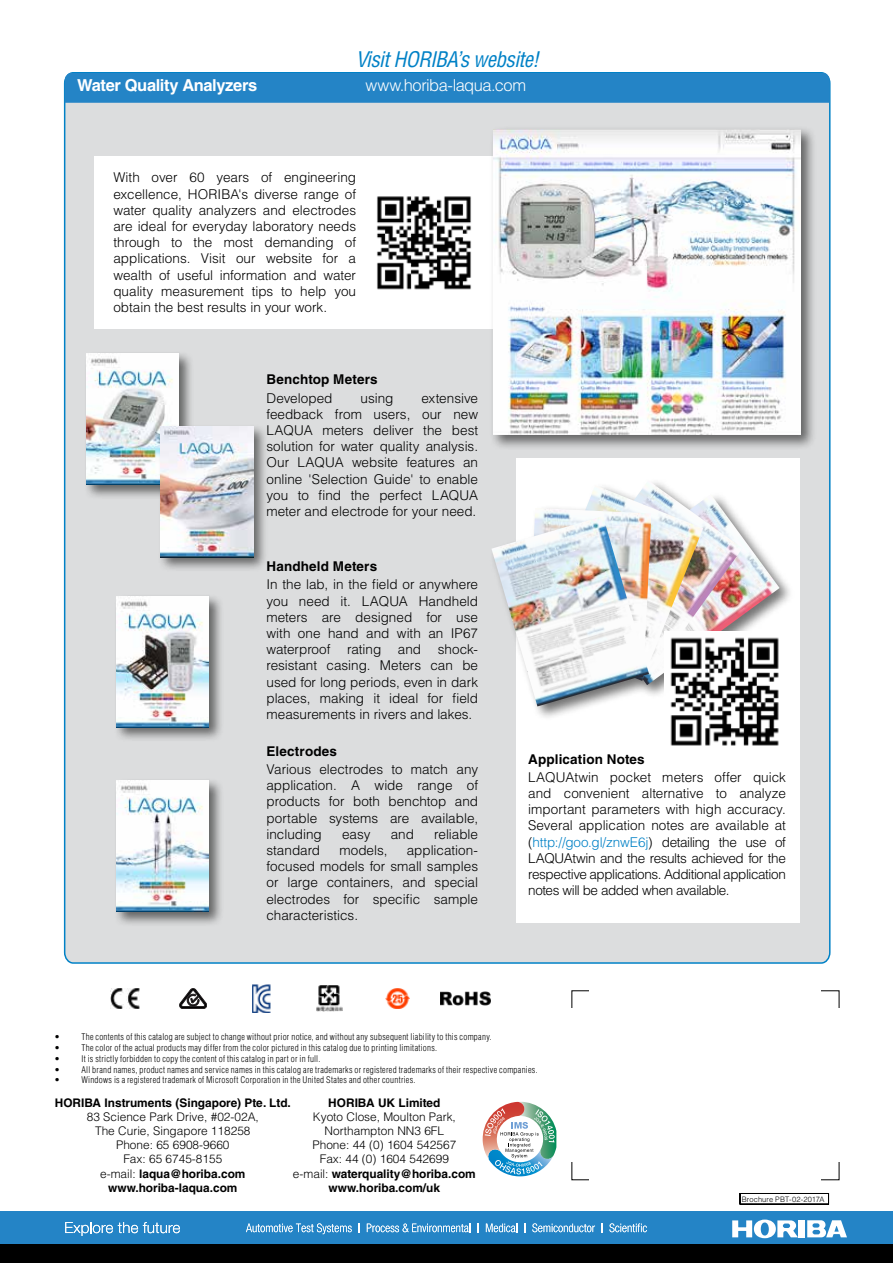
<style>
.page{position:relative;width:893px;height:1263px;background:#fff}
.page>*{position:absolute;margin:0;border:0;box-sizing:border-box;transform-origin:0 0}
.t1{font:italic condensed 21px "Helvetica LT Std";letter-spacing:-.025em;color:#0081c6}
.t2{font:700 16.5px "Helvetica LT Std";letter-spacing:-.025em;color:#fff}
.t3{font:300 16.5px "Helvetica LT Std";letter-spacing:-.035em;color:#fff}
.t4{font:300 13.5px/16.2px "Helvetica LT Std";color:#000;text-align:justify}
.t5{font:700 13.5px "Helvetica LT Std";letter-spacing:.01em;color:#000}
.t6{font:300 11.85px/14.2px "Helvetica LT Std";color:#000;text-align:center}
.t7{font:700 11.85px "Helvetica LT Std";color:#000}
.t8{font:300 condensed 9px "Helvetica LT Std";letter-spacing:.03em;color:#000}
.t9{font:300 7.5px "Helvetica LT Std";letter-spacing:.015em;color:#000}
.s1{color:#0081c6}
.s2{font-weight:700}
</style>
<div class="page">
<div style="left:63px;top:72px;width:768px;height:892px;background:#dcddde"></div>
<div style="left:65px;top:73px;width:765px;height:30px;background:#2484c6"></div>
<div style="left:94px;top:156px;width:400px;height:173px;background:#fff"></div>
<img style="left:377px;top:196px;width:94px;height:94px">
<div style="left:516px;top:458px;width:284px;height:465px;background:#fff"></div>
<svg style="left:739px;top:1193px;width:90px;height:11px"></svg>
<div style="left:113px;top:594px;width:111px;height:149px;background:#000;opacity:.55"></div>
<img style="left:116px;top:597px;width:93px;height:130px">
<div style="left:113px;top:778px;width:111px;height:149px;background:#000;opacity:.55"></div>
<img style="left:116px;top:781px;width:93px;height:130px">
<div style="left:83px;top:351px;width:111px;height:149px;background:#000;opacity:.55"></div>
<img style="left:86px;top:354px;width:93px;height:131px">
<div style="left:489px;top:478px;width:305px;height:243px;background:#000;opacity:.55"></div>
<img style="left:649px;top:494px;width:131px;height:191px">
<img style="left:552px;top:480px;width:191px;height:202px">
<img style="left:534px;top:485px;width:169px;height:196px">
<img style="left:527px;top:508px;width:124px;height:170px">
<img style="left:491px;top:516px;width:158px;height:190px">
<svg style="left:482px;top:1101px;width:74px;height:75px"></svg>
<div style="left:0;top:1211px;width:893px;height:33px;background:#2484c6"></div>
<img style="left:732px;top:1220px;width:20px;height:17px">
<img style="left:754px;top:1219px;width:51px;height:19px">
<img style="left:807px;top:1220px;width:40px;height:17px">
<svg style="left:246px;top:1223px;width:106px;height:11px"></svg>
<svg style="left:358px;top:1223px;width:2px;height:9px"></svg>
<svg style="left:367px;top:1223px;width:104px;height:9px"></svg>
<svg style="left:486px;top:1223px;width:31px;height:9px"></svg>
<svg style="left:532px;top:1223px;width:63px;height:9px"></svg>
<svg style="left:609px;top:1223px;width:38px;height:9px"></svg>
<svg style="left:65px;top:1222px;width:115px;height:14px"></svg>
<div style="left:0;top:1244px;width:893px;height:19px;background:#000"></div>
<div style="left:158px;top:423px;width:111px;height:149px;background:#000;opacity:.55"></div>
<img style="left:161px;top:426px;width:92px;height:131px">
<div style="left:490px;top:126px;width:327px;height:324px;background:#000;opacity:.55"></div>
<img style="left:493px;top:129px;width:308px;height:305px">
<img style="left:665px;top:631px;width:121px;height:115px">
<svg style="left:179px;top:988px;width:28px;height:21px"></svg>
<img style="left:316px;top:985px;width:27px;height:26px">
<img style="left:386px;top:988px;width:23px;height:21px">
<img style="left:252px;top:984px;width:18px;height:28px">
<img style="left:440px;top:992px;width:51px;height:13px">
<img style="left:111px;top:988px;width:28px;height:21px">
<h1 class="t1" style="left:356px;top:46px;width:185px">Visit HORIBA’s website!</h1>
<p class="t2" style="left:77px;top:76px;width:182px">Water Quality Analyzers</p>
<p class="t3" style="left:365px;top:75px;width:162px">www.horiba-laqua.com</p>
<p class="t4" style="left:113px;top:169px;width:244px">With over 60 years of engineering excellence, HORIBA's diverse range of water quality analyzers and electrodes are ideal for everyday laboratory needs through to the most demanding of applications. Visit our website for a wealth of useful information and water quality measurement tips to help you obtain the best results in your work.</p>
<p class="t5" style="left:266px;top:371px;width:113px">Benchtop Meters</p>
<p class="t4" style="left:266px;top:390px;width:68px">Developed</p>
<p class="t4" style="left:360px;top:390px;width:34px">using</p>
<p class="t4" style="left:266px;top:390px;width:213px;text-indent:155px">extensive feedback from users, our new LAQUA meters deliver the best solution for water quality analysis.<br>Our LAQUA website features an online 'Selection Guide' to enable you to find the perfect LAQUA meter and electrode for your need.</p>
<p class="t5" style="left:266px;top:558px;width:112px">Handheld Meters</p>
<p class="t4" style="left:266px;top:576px;width:213px">In the lab, in the field or anywhere you need it. LAQUA Handheld meters are designed for use with one hand and with an IP67 waterproof rating and shock&shy;resistant casing. Meters can be used for long periods, even in dark places, making it ideal for field measurements in rivers and lakes.</p>
<p class="t5" style="left:266px;top:743px;width:72px">Electrodes</p>
<p class="t4" style="left:266px;top:761px;width:213px">Various electrodes to match any application. A wide range of products for both benchtop and portable systems are available, including</p>
<p class="t4" style="left:342px;top:826px;width:30px">easy</p>
<p class="t4" style="left:391px;top:826px;width:25px">and</p>
<p class="t4" style="left:434px;top:826px;width:45px">reliable</p>
<p class="t4" style="left:266px;top:842px;width:213px;text-indent:140px">application&shy;focused models for small samples or large containers, and special electrodes for specific sample characteristics.</p>
<p class="t4" style="left:266px;top:842px;width:55px">standard</p>
<p class="t4" style="left:339px;top:842px;width:50px">models,</p>
<p class="t5" style="left:528px;top:750px;width:118px">Application Notes</p>
<p class="t4" style="left:528px;top:769px;width:259px">LAQUAtwin pocket meters offer quick and convenient alternative to analyze important parameters with high accuracy.<br>Several application notes are available at (<span class="s1">http://goo.gl/znwE6j</span>) detailing the use of LAQUAtwin and the results achieved for the respective applications. Additional application notes will be added when available.</p>
<p class="t8" style="left:54px;top:1031px;width:439px">• The contents of this catalog are subject to change without prior notice, and without any subsequent liability to this company.</p>
<p class="t8" style="left:54px;top:1042px;width:384px">• The color of the actual products may differ from the color pictured in this catalog due to printing limitations.</p>
<p class="t8" style="left:54px;top:1053px;width:267px">• It is strictly forbidden to copy the content of this catalog in part or in full.</p>
<p class="t8" style="left:54px;top:1064px;width:485px">• All brand names, product names and service names in this catalog are trademarks or registered trademarks of their respective companies.</p>
<p class="t8" style="left:54px;top:1074px;width:363px">• Windows is a registered trademark of Microsoft Corporation in the United States and other countries.</p>
<p class="t7" style="left:55px;top:1095px;width:238px">HORIBA Instruments (Singapore) Pte. Ltd.</p>
<p class="t6" style="left:87px;top:1109px;width:174px">83 Science Park Drive, #02-02A,<br>The Curie, Singapore 118258<br>Phone: 65 6908-9660<br>Fax: 65 6745-8155<br>e-mail: <span class="s2">laqua@horiba.com www.horiba-laqua.com</span></p>
<p class="t7" style="left:328px;top:1095px;width:114px">HORIBA UK Limited</p>
<p class="t6" style="left:293px;top:1109px;width:184px">Kyoto Close, Moulton Park,<br>Northampton NN3 6FL<br>Phone: 44 (0) 1604 542567<br>Fax: 44 (0) 1604 542699<br>e-mail: <span class="s2">waterquality@horiba.com www.horiba.com/uk</span></p>
<p class="t9" style="left:742px;top:1194px;width:84px">Brochure PBT-02-2017A</p>
</div>
